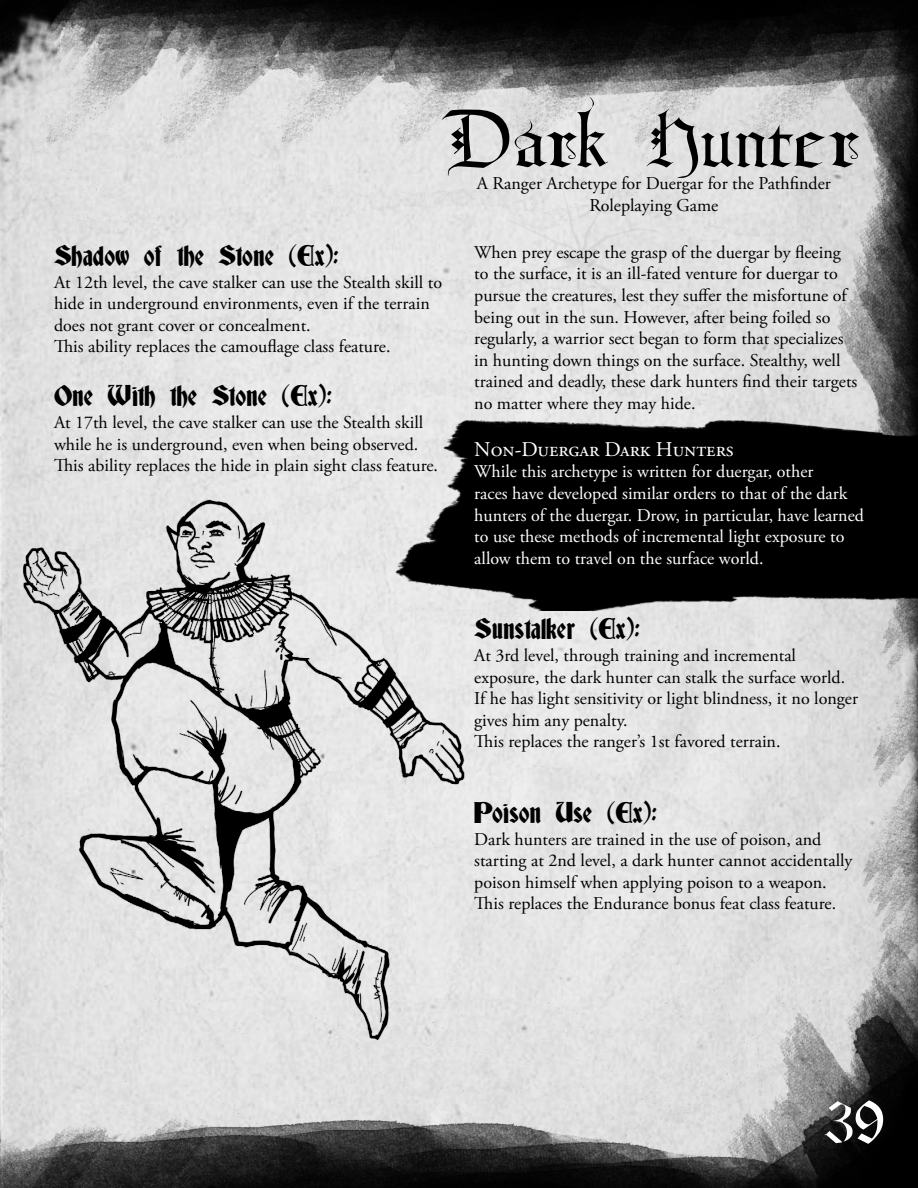
<style>
.page{position:relative;width:918px;height:1188px;background:#fff}
.page>*{position:absolute;margin:0;border:0;box-sizing:border-box;transform-origin:0 0}
.t1{font:72px "Diamond Gothic";letter-spacing:-.01em;color:#000}
.t2{font:54px "Diamond Gothic";color:#fff}
.t3{font:27px "Deutsch Gothic";color:#000}
.t4{font:21px "Adobe Garamond Pro";color:#fff}
.t5{font:18px/21.6px "Adobe Garamond Pro";color:#000}
.t6{font:18px/21.6px "Adobe Garamond Pro";color:#fff}
</style>
<div class="page">
<img style="left:0;top:0;width:918px;height:1188px">
<img style="left:393px;top:421px;width:525px;height:189px">
<img style="left:16px;top:427px;width:479px;height:615px">
<h1 class="t1" style="left:448px;top:95px;width:413px">Dark Hunter</h1>
<p class="t5" style="left:477px;top:173px;width:356px;text-align:center">A Ranger Archetype for Duergar for the Pathfinder<br>Roleplaying Game</p>
<h3 class="t3" style="left:54px;top:243px;width:286px">Shadow of the Stone (Ex):</h3>
<p class="t5" style="left:54px;top:272px;width:390px">At 12th level, the cave stalker can use the Stealth skill to hide in underground environments, even if the terrain does not grant cover or concealment.<br>This ability replaces the camouflage class feature.</p>
<h3 class="t3" style="left:54px;top:383px;width:279px">One With the Stone (Ex):</h3>
<p class="t5" style="left:54px;top:412px;width:386px">At 17th level, the cave stalker can use the Stealth skill while he is underground, even when being observed.<br>This ability replaces the hide in plain sight class feature.</p>
<p class="t5" style="left:474px;top:242px;width:385px">When prey escape the grasp of the duergar by fleeing to the surface, it is an ill-fated venture for duergar to pursue the creatures, lest they suffer the misfortune of being out in the sun. However, after being foiled so regularly, a warrior sect began to form that specializes in hunting down things on the surface. Stealthy, well trained and deadly, these dark hunters find their targets no matter where they may hide.</p>
<p class="t4" style="left:474px;top:437px;width:261px">Non-Duergar Dark Hunters</p>
<p class="t6" style="left:474px;top:462px;width:391px">While this archetype is written for duergar, other<br>races have developed similar orders to that of the dark hunters of the duergar. Drow, in particular, have learned to use these methods of incremental light exposure to allow them to travel on the surface world.</p>
<h3 class="t3" style="left:474px;top:616px;width:167px">Sunstalker (Ex):</h3>
<p class="t5" style="left:474px;top:645px;width:385px">At 3rd level, through training and incremental exposure, the dark hunter can stalk the surface world.<br>If he has light sensitivity or light blindness, it no longer gives him any penalty.<br>This replaces the ranger’s 1st favored terrain.</p>
<h3 class="t3" style="left:474px;top:800px;width:184px">Poison Use (Ex):</h3>
<p class="t5" style="left:474px;top:829px;width:380px">Dark hunters are trained in the use of poison, and starting at 2nd level, a dark hunter cannot accidentally poison himself when applying poison to a weapon.<br>This replaces the Endurance bonus feat class feature.</p>
<h2 class="t2" style="left:824px;top:1089px;width:62px">39</h2>
</div>
